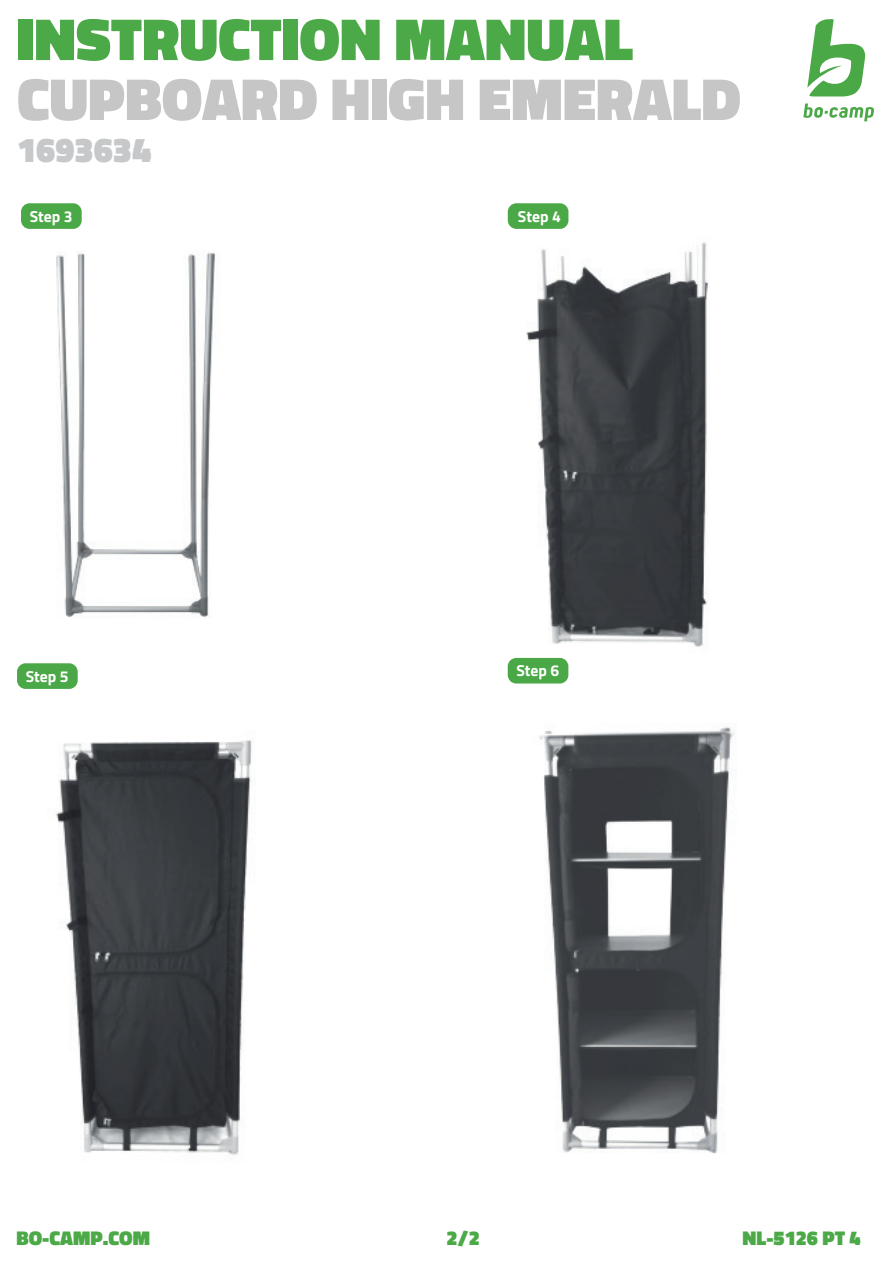
<style>
.page{position:relative;width:893px;height:1263px;background:#fff}
.page>*{position:absolute;margin:0;border:0;box-sizing:border-box;transform-origin:0 0}
.t1{font:900 60.15px "Titillium";color:#c6c6c6}
.t2{font:900 60.15px "Titillium";color:#4ca947}
.t3{font:900 34.65px "Titillium";color:#c7c8ca}
.t4{font:900 20.1px "Titillium";color:#4ca947}
.t5{font:700 15.9px "Titillium";color:#fff}
</style>
<div class="page">
<svg style="left:803px;top:104px;width:71px;height:17px"></svg>
<svg style="left:807px;top:19px;width:58px;height:77px"></svg>
<div style="left:17px;top:663px;width:61px;height:26px;background:#4ba847;border-radius:9px"></div>
<div style="left:21px;top:203px;width:61px;height:26px;background:#4ba847;border-radius:9px"></div>
<img style="left:539px;top:727px;width:195px;height:427px">
<div style="left:508px;top:203px;width:60px;height:26px;background:#4ba847;border-radius:9px"></div>
<div style="left:508px;top:658px;width:60px;height:25px;background:#4ba847;border-radius:9px"></div>
<img style="left:56px;top:253px;width:160px;height:365px">
<img style="left:56px;top:740px;width:196px;height:415px">
<img style="left:526px;top:242px;width:182px;height:405px">
<h1 class="t2" style="left:17px;top:-5px;width:618px">INSTRUCTION MANUAL</h1>
<h1 class="t1" style="left:17px;top:55px;width:725px">CUPBOARD HIGH EMERALD</h1>
<h2 class="t3" style="left:17px;top:124px;width:136px">1693634</h2>
<p class="t5" style="left:30px;top:204px;width:44px">Step 3</p>
<p class="t5" style="left:518px;top:204px;width:44px">Step 4</p>
<p class="t5" style="left:26px;top:664px;width:44px">Step 5</p>
<p class="t5" style="left:516px;top:659px;width:44px">Step 6</p>
<p class="t4" style="left:446px;top:1223px;width:35px">2/2</p>
<p class="t4" style="left:16px;top:1223px;width:135px">BO-CAMP.COM</p>
<p class="t4" style="left:743px;top:1223px;width:119px">NL-5126 PT 4</p>
</div>
